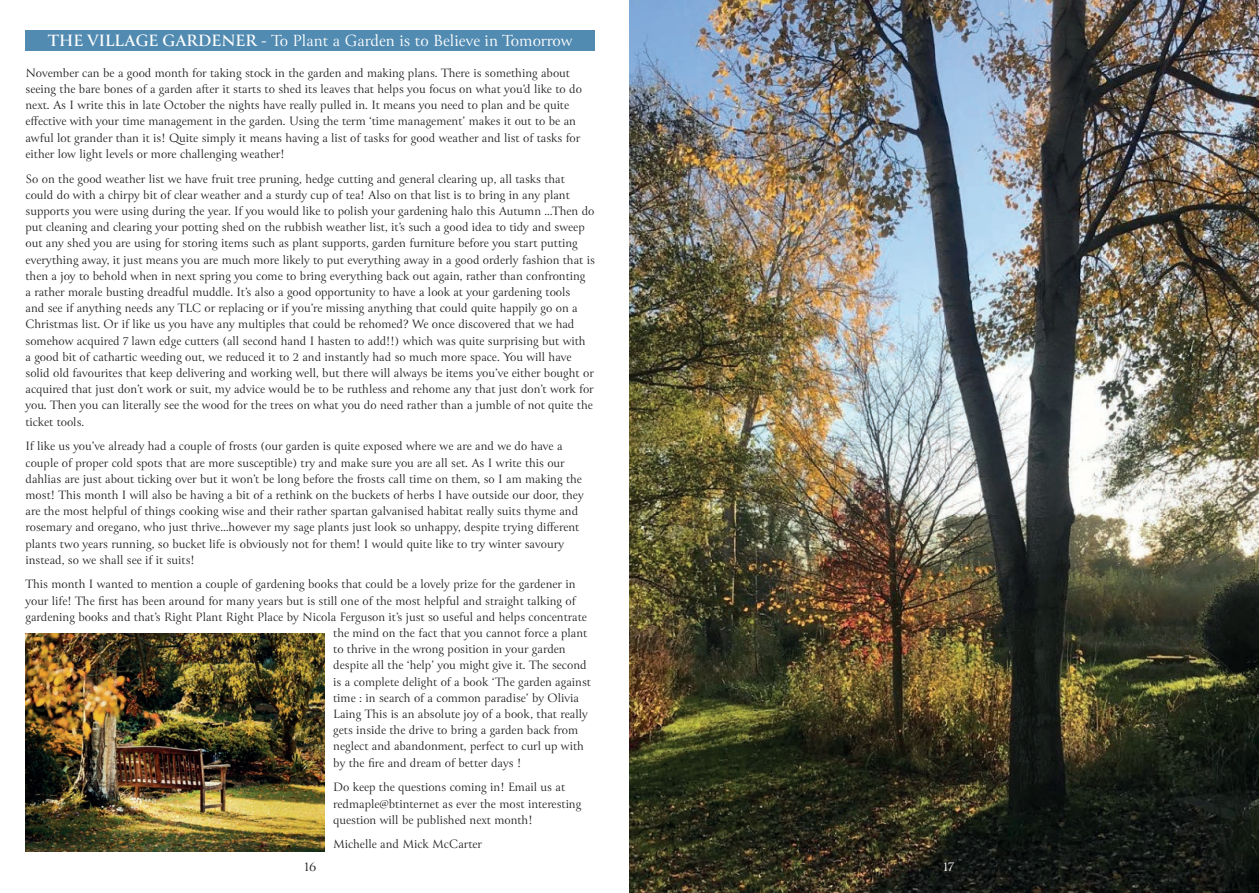
<style>
.page{position:relative;width:1259px;height:893px;background:#fff}
.page>*{position:absolute;margin:0;border:0;box-sizing:border-box;transform-origin:0 0}
.t1{font:18px "Canto";color:#fff}
.t2{font:15px "Canto";color:#231f20}
.t3{font:15px "Canto";color:#fff}
.t4{font:13.5px/16.2px "Canto";color:#231f20}
.s1{font-weight:700}
</style>
<div class="page">
<img style="left:629px;top:0;width:630px;height:893px">
<div style="left:26px;top:30px;width:569px;height:21px;background:#528bb2"></div>
<img style="left:26px;top:634px;width:299px;height:217px">
<h1 class="t1" style="left:48px;top:29px;width:526px"><span class="s1">THE VILLAGE GARDENER</span> - To Plant a Garden is to Believe in Tomorrow</h1>
<p class="t4" style="left:26px;top:66px;width:558px">November can be a good month for taking stock in the garden and making plans. There is something about seeing the bare bones of a garden after it starts to shed its leaves that helps you focus on what you’d like to do next. As I write this in late October the nights have really pulled in. It means you need to plan and be quite effective with your time management in the garden. Using the term ‘time management’ makes it out to be an awful lot grander than it is! Quite simply it means having a list of tasks for good weather and list of tasks for either low light levels or more challenging weather!</p>
<p class="t4" style="left:26px;top:171px;width:571px">So on the good weather list we have fruit tree pruning, hedge cutting and general clearing up, all tasks that could do with a chirpy bit of clear weather and a sturdy cup of tea! Also on that list is to bring in any plant supports you were using during the year. If you would like to polish your gardening halo this Autumn …Then do put cleaning and clearing your potting shed on the rubbish weather list, it’s such a good idea to tidy and sweep out any shed you are using for storing items such as plant supports, garden furniture before you start putting everything away, it just means you are much more likely to put everything away in a good orderly fashion that is then a joy to behold when in next spring you come to bring everything back out again, rather than confronting<br>a rather morale busting dreadful muddle. It’s also a good opportunity to have a look at your gardening tools<br>and see if anything needs any TLC or replacing or if you’re missing anything that could quite happily go on a Christmas list. Or if like us you have any multiples that could be rehomed? We once discovered that we had somehow acquired 7 lawn edge cutters (all second hand I hasten to add!!) which was quite surprising but with<br>a good bit of cathartic weeding out, we reduced it to 2 and instantly had so much more space. You will have solid old favourites that keep delivering and working well, but there will always be items you’ve either bought or acquired that just don’t work or suit, my advice would be to be ruthless and rehome any that just don’t work for you. Then you can literally see the wood for the trees on what you do need rather than a jumble of not quite the ticket tools.</p>
<p class="t4" style="left:26px;top:439px;width:560px">If like us you’ve already had a couple of frosts (our garden is quite exposed where we are and we do have a couple of proper cold spots that are more susceptible) try and make sure you are all set. As I write this our dahlias are just about ticking over but it won’t be long before the frosts call time on them, so I am making the most! This month I will also be having a bit of a rethink on the buckets of herbs I have outside our door, they are the most helpful of things cooking wise and their rather spartan galvanised habitat really suits thyme and rosemary and oregano, who just thrive…however my sage plants just look so unhappy, despite trying different plants two years running, so bucket life is obviously not for them! I would quite like to try winter savoury instead, so we shall see if it suits!</p>
<p class="t4" style="left:26px;top:577px;width:551px">This month I wanted to mention a couple of gardening books that could be a lovely prize for the gardener in</p>
<p class="t4" style="left:26px;top:593px;width:552px">your life! The first has been around for many years but is still one of the most helpful and straight talking of</p>
<p class="t4" style="left:26px;top:610px;width:563px">gardening books and that’s Right Plant Right Place by Nicola Ferguson it’s just so useful and helps concentrate</p>
<p class="t4" style="left:333px;top:626px;width:255px">the mind on the fact that you cannot force a plant</p>
<p class="t4" style="left:333px;top:642px;width:234px">to thrive in the wrong position in your garden</p>
<p class="t4" style="left:333px;top:658px;width:255px">despite all the ‘help’ you might give it. The second</p>
<p class="t4" style="left:333px;top:674px;width:259px">is a complete delight of a book ‘The garden against</p>
<p class="t4" style="left:333px;top:691px;width:247px">time : in search of a common paradise’ by Olivia</p>
<p class="t4" style="left:333px;top:707px;width:256px">Laing This is an absolute joy of a book, that really</p>
<p class="t4" style="left:333px;top:723px;width:246px">gets inside the drive to bring a garden back from</p>
<p class="t4" style="left:333px;top:739px;width:252px">neglect and abandonment, perfect to curl up with</p>
<p class="t4" style="left:333px;top:755px;width:190px">by the fire and dream of better days !</p>
<p class="t4" style="left:333px;top:780px;width:250px">Do keep the questions coming in! Email us at redmaple@btinternet as ever the most interesting question will be published next month!</p>
<p class="t4" style="left:333px;top:837px;width:150px">Michelle and Mick McCarter</p>
<p class="t2" style="left:305px;top:857px;width:13px">16</p>
<p class="t3" style="left:943px;top:857px;width:12px">17</p>
</div>
